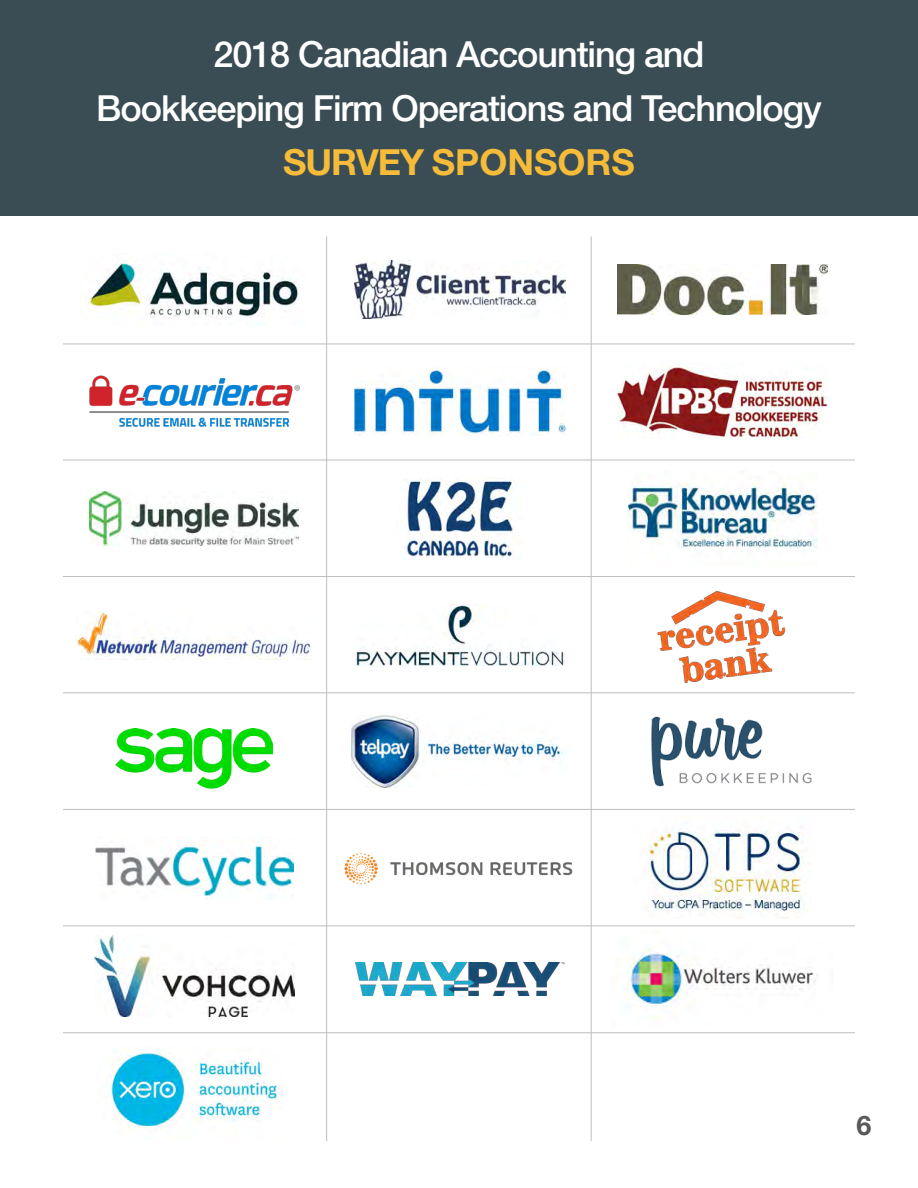
<style>
.page{position:relative;width:918px;height:1188px;background:#fff}
.page>*{position:absolute;margin:0;border:0;box-sizing:border-box;transform-origin:0 0}
.t1{font:500 36px/54px "Helvetica Neue LT Std";letter-spacing:-.03em;color:#fff;text-align:center}
.t2{font:700 36px "Helvetica Neue LT Std";color:#f6bc39}
.t3{font:700 27px "Helvetica Neue LT Std";color:#58595b}
</style>
<div class="page">
<div style="left:0;top:0;width:918px;height:216px;background:#3a4d54"></div>
<img style="left:344px;top:853px;width:229px;height:32px">
<img style="left:355px;top:261px;width:210px;height:58px">
<hr style="left:326px;top:236px;width:1px;height:905px;background:#bcbec0">
<hr style="left:591px;top:236px;width:1px;height:905px;background:#bcbec0">
<hr style="left:63px;top:344px;width:792px;height:1px;background:#bcbec0">
<hr style="left:63px;top:460px;width:792px;height:1px;background:#bcbec0">
<hr style="left:63px;top:576px;width:792px;height:1px;background:#bcbec0">
<hr style="left:63px;top:693px;width:792px;height:1px;background:#bcbec0">
<hr style="left:63px;top:809px;width:792px;height:1px;background:#bcbec0">
<hr style="left:63px;top:926px;width:792px;height:1px;background:#bcbec0">
<hr style="left:63px;top:1033px;width:792px;height:1px;background:#bcbec0">
<img style="left:618px;top:265px;width:209px;height:50px">
<img style="left:89px;top:375px;width:210px;height:52px">
<img style="left:355px;top:368px;width:210px;height:68px">
<img style="left:617px;top:366px;width:211px;height:72px">
<img style="left:89px;top:491px;width:210px;height:54px">
<img style="left:628px;top:482px;width:189px;height:68px">
<img style="left:355px;top:605px;width:210px;height:61px">
<img style="left:657px;top:591px;width:129px;height:93px">
<img style="left:115px;top:728px;width:158px;height:61px">
<img style="left:352px;top:716px;width:214px;height:71px">
<img style="left:651px;top:716px;width:161px;height:71px">
<img style="left:647px;top:830px;width:157px;height:88px">
<img style="left:94px;top:935px;width:200px;height:82px">
<img style="left:622px;top:947px;width:193px;height:60px">
<img style="left:355px;top:962px;width:210px;height:34px">
<img style="left:109px;top:1050px;width:174px;height:80px">
<img style="left:85px;top:258px;width:214px;height:60px">
<img style="left:95px;top:841px;width:198px;height:58px">
<img style="left:77px;top:612px;width:234px;height:47px">
<img style="left:406px;top:478px;width:109px;height:81px">
<p class="t1" style="left:96px;top:27px;width:727px">2018 Canadian Accounting and<br>Bookkeeping Firm Operations and Technology</p>
<p class="t2" style="left:283px;top:140px;width:353px">SURVEY SPONSORS</p>
<p class="t3" style="left:856px;top:1109px;width:17px">6</p>
</div>
